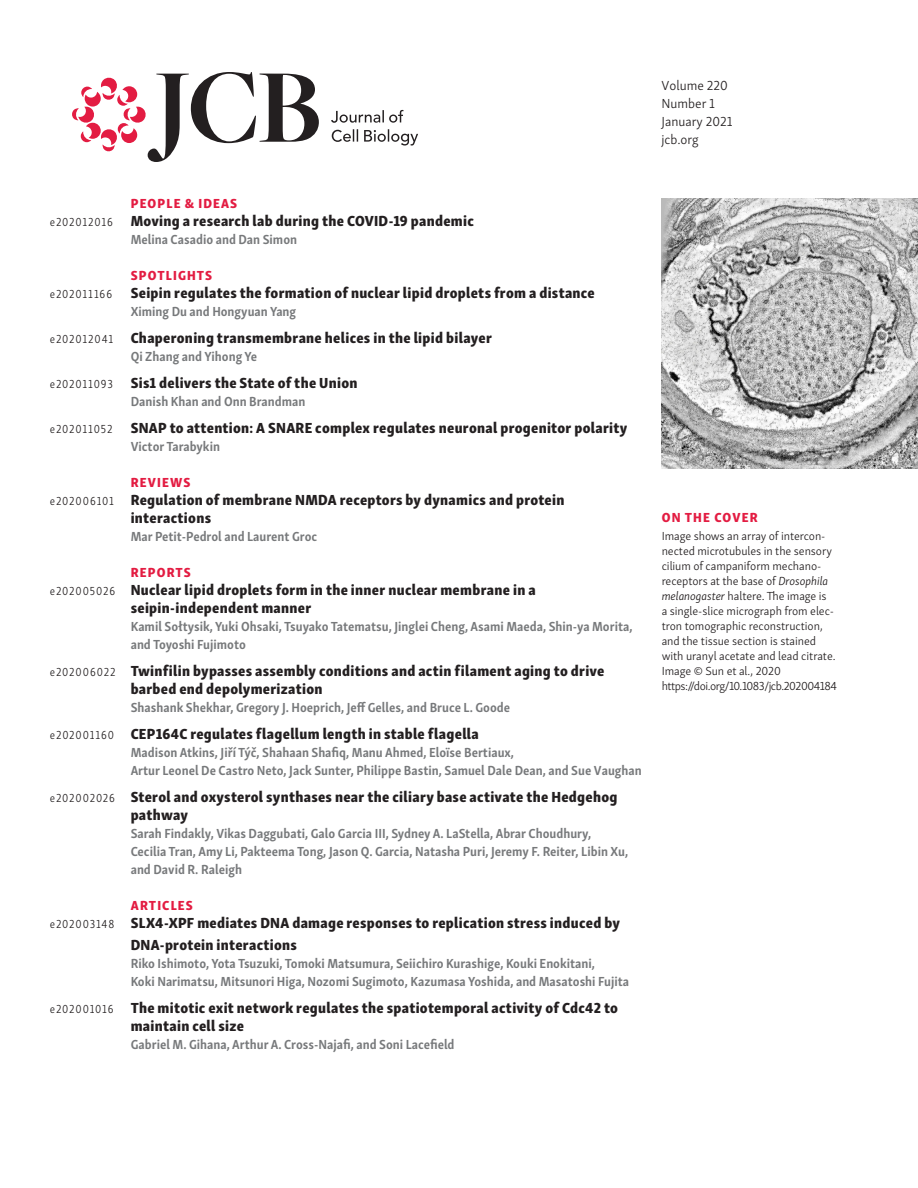
<style>
.page{position:relative;width:918px;height:1188px;background:#fff}
.page>*{position:absolute;margin:0;border:0;box-sizing:border-box;transform-origin:0 0}
.t1{font:15px/18px "Skolar Sans PE Cn Eb";letter-spacing:.02em;color:#231f20}
.t2{font:700 13.5px/18px "Skolar Sans PE Cn";color:#77797b}
.t3{font:13.5px "Skolar Sans PE Cn Eb";letter-spacing:.085em;color:#e31c42}
.t4{font:300 13.5px/18px "Skolar Sans PE";color:#231f20}
.t5{font:300 12px/15px "Skolar Sans PE";letter-spacing:-.005em;color:#231f20}
.s1{font-family:"Skolar Sans PE Cn";font-weight:300;font-size:12px}
.s2{font-style:italic}
</style>
<div class="page">
<svg style="left:72px;top:72px;width:247px;height:90px"></svg>
<svg style="left:332px;top:129px;width:86px;height:17px"></svg>
<svg style="left:331px;top:110px;width:73px;height:13px"></svg>
<img style="left:661px;top:198px;width:257px;height:270px">
<p class="t4" style="left:662px;top:77px;width:72px">Volume 220<br>Number 1<br>January 2021 jcb.org</p>
<p class="t3" style="left:131px;top:196px;width:108px">PEOPLE &amp; IDEAS</p>
<p class="t1" style="left:50px;top:212px;width:426px"><span class="s1">e202012016</span> Moving a research lab during the COVID-19 pandemic</p>
<p class="t2" style="left:131px;top:231px;width:168px">Melina Casadio and Dan Simon</p>
<p class="t3" style="left:131px;top:268px;width:83px">SPOTLIGHTS</p>
<p class="t1" style="left:50px;top:284px;width:547px"><span class="s1">e202011166</span> Seipin regulates the formation of nuclear lipid droplets from a distance</p>
<p class="t2" style="left:131px;top:303px;width:167px">Ximing Du and Hongyuan Yang</p>
<p class="t1" style="left:50px;top:329px;width:444px"><span class="s1">e202012041</span> Chaperoning transmembrane helices in the lipid bilayer</p>
<p class="t2" style="left:131px;top:348px;width:128px">Qi Zhang and Yihong Ye</p>
<p class="t1" style="left:50px;top:374px;width:309px"><span class="s1">e202011093</span> Sis1 delivers the State of the Union</p>
<p class="t2" style="left:131px;top:393px;width:176px">Danish Khan and Onn Brandman</p>
<p class="t1" style="left:50px;top:419px;width:579px"><span class="s1">e202011052</span> SNAP to attention: A SNARE complex regulates neuronal progenitor polarity</p>
<p class="t2" style="left:131px;top:438px;width:91px">Victor Tarabykin</p>
<p class="t3" style="left:131px;top:475px;width:61px">REVIEWS</p>
<p class="t1" style="left:131px;top:491px;width:435px;text-indent:-81px"><span class="s1">e202006101</span> Regulation of membrane NMDA receptors by dynamics and protein interactions</p>
<p class="t2" style="left:131px;top:528px;width:188px">Mar Petit-Pedrol and Laurent Groc</p>
<p class="t3" style="left:131px;top:565px;width:62px">REPORTS</p>
<p class="t1" style="left:131px;top:581px;width:407px;text-indent:-81px"><span class="s1">e202005026</span> Nuclear lipid droplets form in the inner nuclear membrane in a seipin-independent manner</p>
<p class="t2" style="left:131px;top:618px;width:503px">Kamil Sołtysik, Yuki Ohsaki, Tsuyako Tatematsu, Jinglei Cheng, Asami Maeda, Shin-ya Morita, and Toyoshi Fujimoto</p>
<p class="t1" style="left:131px;top:662px;width:475px;text-indent:-81px"><span class="s1">e202006022</span> Twinfilin bypasses assembly conditions and actin filament aging to drive barbed end depolymerization</p>
<p class="t2" style="left:131px;top:699px;width:381px">Shashank Shekhar, Gregory J. Hoeprich, Jeff Gelles, and Bruce L. Goode</p>
<p class="t1" style="left:50px;top:725px;width:431px"><span class="s1">e202001160</span> CEP164C regulates flagellum length in stable flagella</p>
<p class="t2" style="left:131px;top:744px;width:513px">Madison Atkins, Jiří Týč, Shahaan Shafiq, Manu Ahmed, Eloïse Bertiaux,<br>Artur Leonel De Castro Neto, Jack Sunter, Philippe Bastin, Samuel Dale Dean, and Sue Vaughan</p>
<p class="t1" style="left:131px;top:788px;width:488px;text-indent:-81px"><span class="s1">e202002026</span> Sterol and oxysterol synthases near the ciliary base activate the Hedgehog pathway</p>
<p class="t2" style="left:131px;top:825px;width:499px">Sarah Findakly, Vikas Daggubati, Galo Garcia III, Sydney A. LaStella, Abrar Choudhury,<br>Cecilia Tran, Amy Li, Pakteema Tong, Jason Q. Garcia, Natasha Puri, Jeremy F. Reiter, Libin Xu, and David R. Raleigh</p>
<p class="t3" style="left:131px;top:898px;width:64px">ARTICLES</p>
<p class="t1" style="left:131px;top:912px;width:491px;line-height:21.6px;text-indent:-81px"><span class="s1">e202003148</span> SLX4-XPF mediates DNA damage responses to replication stress induced by<br>DNA-protein interactions</p>
<p class="t2" style="left:131px;top:955px;width:500px">Riko Ishimoto, Yota Tsuzuki, Tomoki Matsumura, Seiichiro Kurashige, Kouki Enokitani,<br>Koki Narimatsu, Mitsunori Higa, Nozomi Sugimoto, Kazumasa Yoshida, and Masatoshi Fujita</p>
<p class="t1" style="left:131px;top:999px;width:489px;text-indent:-81px"><span class="s1">e202001016</span> The mitotic exit network regulates the spatiotemporal activity of Cdc42 to maintain cell size</p>
<p class="t2" style="left:131px;top:1036px;width:325px">Gabriel M. Gihana, Arthur A. Cross-Najafi, and Soni Lacefield</p>
<p class="t3" style="left:662px;top:509px;width:97px">ON THE COVER</p>
<p class="t5" style="left:662px;top:529px;width:177px">Image shows an array of intercon&shy;nected microtubules in the sensory cilium of campaniform mechano&shy;receptors at the base of <span class="s2">Drosophila melanogaster</span> haltere. The image is<br>a single-slice micrograph from elec&shy;tron tomographic reconstruction, and the tissue section is stained with uranyl acetate and lead citrate.<br>Image © Sun et al., 2020 https://doi.org/10.1083/jcb.202004184</p>
</div>
